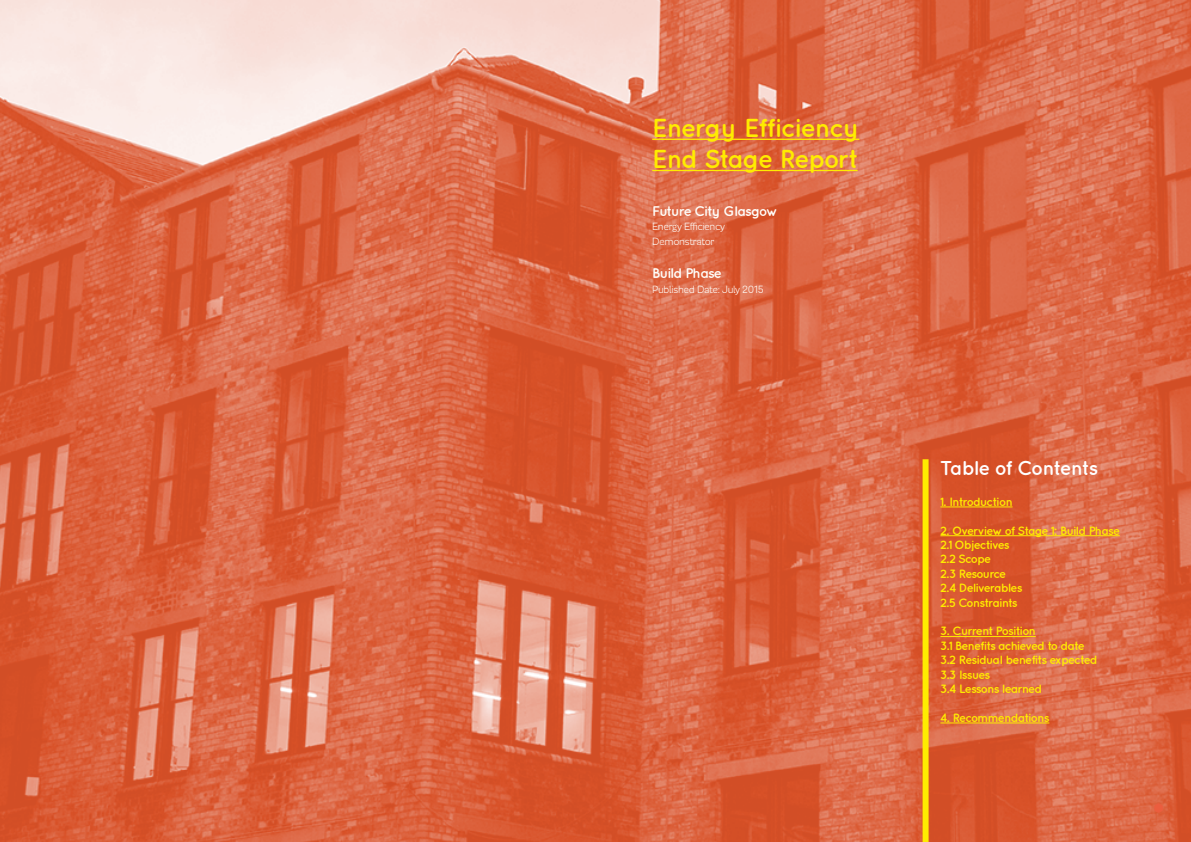
<style>
.page{position:relative;width:1191px;height:842px;background:#fff}
.page>*{position:absolute;margin:0;border:0;box-sizing:border-box;transform-origin:0 0}
.t1{font:700 26px/31.2px "Future City";color:#ffec00}
.t2{font:700 20px "Future City";letter-spacing:-.01em;color:#fff}
.t3{font:700 14px "Future City";letter-spacing:-.02em;color:#fffefa}
.t4{font:700 12px/14.4px "Future City";letter-spacing:-.02em;color:#ffec00}
.t5{font:12px/14.4px "Modernica Std";letter-spacing:-.03em;color:#fffefa}
</style>
<div class="page">
<img style="left:0;top:0;width:1191px;height:842px">
<hr style="left:940px;top:507px;width:72px;height:1px;background:#ffec00">
<hr style="left:940px;top:535px;width:179px;height:1px;background:#ffec00">
<hr style="left:940px;top:636px;width:95px;height:1px;background:#ffec00">
<hr style="left:940px;top:723px;width:109px;height:1px;background:#ffec00">
<hr style="left:652px;top:139px;width:207px;height:1px;background:#ffec00">
<hr style="left:652px;top:170px;width:205px;height:1px;background:#ffec00">
<div style="left:922px;top:459px;width:6px;height:383px;background:#ffec00"></div>
<h1 class="t1" style="left:652px;top:111px;width:209px">Energy Efficiency<br>End Stage Report</h1>
<p class="t3" style="left:652px;top:203px;width:127px">Future City Glasgow</p>
<p class="t5" style="left:652px;top:220px;width:74px">Energy Efficiency<br>Demonstrator</p>
<p class="t3" style="left:652px;top:265px;width:71px">Build Phase</p>
<p class="t5" style="left:652px;top:282px;width:113px">Published Date: July 2015</p>
<h2 class="t2" style="left:940px;top:455px;width:159px">Table of Contents</h2>
<p class="t4" style="left:940px;top:494px;width:74px">1. Introduction</p>
<p class="t4" style="left:940px;top:523px;width:181px">2. Overview of Stage 1: Build Phase<br>2.1 Objectives<br>2.2 Scope<br>2.3 Resource<br>2.4 Deliverables<br>2.5 Constraints</p>
<p class="t4" style="left:940px;top:623px;width:159px">3. Current Position<br>3.1 Benefits achieved to date<br>3.2 Residual benefits expected<br>3.3 Issues<br>3.4 Lessons learned</p>
<p class="t4" style="left:940px;top:710px;width:110px">4. Recommendations</p>
</div>
